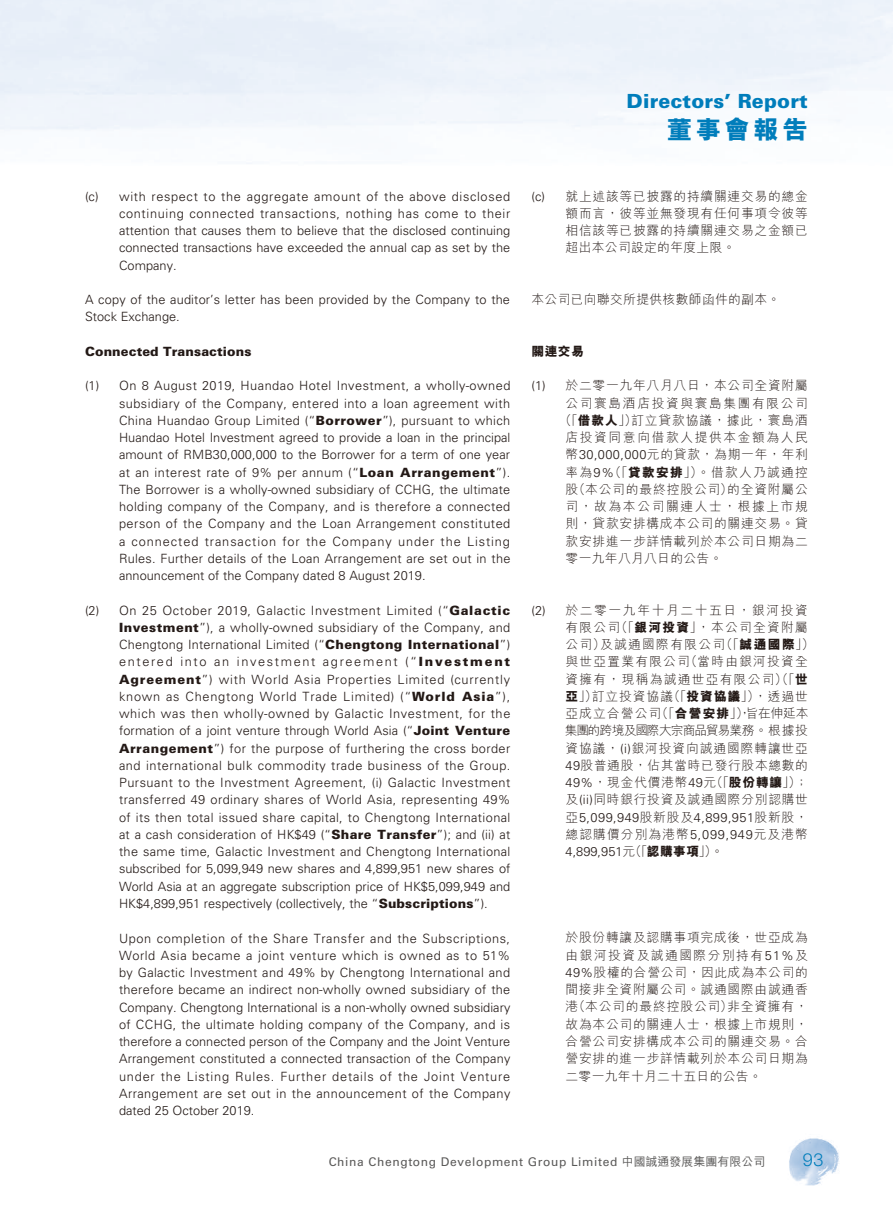
<style>
.page{position:relative;width:893px;height:1212px;background:#fff}
.page>*{position:absolute;margin:0;border:0;box-sizing:border-box;transform-origin:0 0}
.t1{font:800 25.5px "M Hei HK";letter-spacing:.135em;color:#007dbb}
.t2{font:900 19.5px "Univers LT Std";letter-spacing:.01em;color:#007dbb}
.t3{font:300 18px "Helvetica Neue LT Std";color:#007dbb}
.t4{font:300 12.75px/17.2px "Univers LT Std";letter-spacing:.005em;color:#231916;text-align:justify}
.t5{font:300 12.75px/17.2px "M Hei HK";letter-spacing:.06em;color:#231916;text-align:justify}
.t6{font:300 12.75px "M Hei HK";letter-spacing:.125em;color:#231916}
.t7{font:300 12.75px "M Hei HK";letter-spacing:.03em;color:#231916}
.t8{font:300 12.75px "Univers LT Std";letter-spacing:.035em;color:#231916}
.t9{font:300 12.75px "M Hei HK";letter-spacing:.085em;color:#231916}
.t10{font:900 12.75px "Univers LT Std";letter-spacing:.01em;color:#231916}
.t11{font:300 12.75px "M Hei HK";letter-spacing:.095em;color:#231916}
.t12{font:800 12.75px "M Hei HK";color:#231916}
.t13{font:12px "Univers LT Std";letter-spacing:.055em;color:#595857}
.s1{font-weight:900}
.s2{font-family:"Univers LT Std"}
.s3{font-weight:800}
.s4{font-family:"M Hei HK"}
.s5{font-family:"M Hei HK";font-weight:800}
.s6{font-family:"M Hei HK";font-weight:500}
</style>
<div class="page">
<p class="t4" style="left:119px;top:187px;width:393px;text-indent:-34px">(c) with respect to the aggregate amount of the above disclosed continuing connected transactions, nothing has come to their attention that causes them to believe that the disclosed continuing connected transactions have exceeded the annual cap as set by the Company.</p>
<p class="t4" style="left:85px;top:291px;width:426px">A copy of the auditor’s letter has been provided by the Company to the<br>Stock Exchange.</p>
<p class="t10" style="left:85px;top:343px;width:168px">Connected Transactions</p>
<p class="t4" style="left:119px;top:377px;width:393px;text-indent:-34px">(1) On 8 August 2019, Huandao Hotel Investment, a wholly-owned subsidiary of the Company, entered into a loan agreement with China Huandao Group Limited (“<span class="s1">Borrower</span>”), pursuant to which Huandao Hotel Investment agreed to provide a loan in the principal amount of RMB30,000,000 to the Borrower for a term of one year at an interest rate of 9% per annum (“<span class="s1">Loan Arrangement</span>”).<br>The Borrower is a wholly-owned subsidiary of CCHG, the ultimate holding company of the Company, and is therefore a connected person of the Company and the Loan Arrangement constituted a connected transaction for the Company under the Listing Rules. Further details of the Loan Arrangement are set out in the announcement of the Company dated 8 August 2019.</p>
<p class="t4" style="left:119px;top:601px;width:393px;text-indent:-34px">(2) On 25 October 2019, Galactic Investment Limited (“<span class="s1">Galactic Investment</span>”), a wholly-owned subsidiary of the Company, and Chengtong International Limited (“<span class="s1">Chengtong International</span>”) entered into an investment agreement (“<span class="s1">Investment Agreement</span>”) with World Asia Properties Limited (currently known as Chengtong World Trade Limited) (“<span class="s1">World Asia</span>”), which was then wholly-owned by Galactic Investment, for the formation of a joint venture through World Asia (“<span class="s1">Joint Venture Arrangement</span>”) for the purpose of furthering the cross border and international bulk commodity trade business of the Group.<br>Pursuant to the Investment Agreement, (i) Galactic Investment transferred 49 ordinary shares of World Asia, representing 49% of its then total issued share capital, to Chengtong International at a cash consideration of HK$49 (“<span class="s1">Share Transfer</span>”); and (ii) at the same time, Galactic Investment and Chengtong International subscribed for 5,099,949 new shares and 4,899,951 new shares of World Asia at an aggregate subscription price of HK$5,099,949 and HK$4,899,951 respectively (collectively, the “<span class="s1">Subscriptions</span>”).</p>
<p class="t4" style="left:119px;top:929px;width:393px">Upon completion of the Share Transfer and the Subscriptions, World Asia became a joint venture which is owned as to 51% by Galactic Investment and 49% by Chengtong International and therefore became an indirect non-wholly owned subsidiary of the Company. Chengtong International is a non-wholly owned subsidiary of CCHG, the ultimate holding company of the Company, and is therefore a connected person of the Company and the Joint Venture Arrangement constituted a connected transaction of the Company under the Listing Rules. Further details of the Joint Venture Arrangement are set out in the announcement of the Company dated 25 October 2019.</p>
<h2 class="t2" style="left:627px;top:88px;width:183px">Directors’ Report</h2>
<h1 class="t1" style="left:667px;top:117px;width:143px">董事會報告</h1>
<p class="t5" style="left:566px;top:187px;width:244px;text-indent:-34px"><span class="s2">(c)</span> 就上述該等已披露的持續關連交易的總金額而言，彼等並無發現有任何事項令彼等相信該等已披露的持續關連交易之金額已超出本公司設定的年度上限。</p>
<p class="t7" style="left:531px;top:293px;width:250px">本公司已向聯交所提供核數師函件的副本。</p>
<p class="t12" style="left:531px;top:345px;width:54px">關連交易</p>
<p class="t5" style="left:531px;top:377px;width:278px"><span class="s2">(1)</span> 於二零一九年八月八日，本公司全資附屬</p>
<p class="t6" style="left:566px;top:396px;width:244px">公司寰島酒店投資與寰島集團有限公司</p>
<p class="t5" style="left:559px;top:411px;width:250px">（「<span class="s3">借款人</span>」）訂立貸款協議，據此，寰島酒</p>
<p class="t6" style="left:566px;top:431px;width:244px">店投資同意向借款人提供本金額為人民</p>
<p class="t5" style="left:566px;top:446px;width:244px">幣<span class="s2">30,000,000</span>元的貸款，為期一年，年利</p>
<p class="t11" style="left:566px;top:465px;width:244px">率為<span class="s2">9%</span>（「<span class="s3">貸款安排</span>」）。借款人乃誠通控</p>
<p class="t5" style="left:566px;top:480px;width:244px">股（本公司的最終控股公司）的全資附屬公</p>
<p class="t6" style="left:566px;top:500px;width:244px">司，故為本公司關連人士，根據上市規</p>
<p class="t5" style="left:566px;top:515px;width:244px">則，貸款安排構成本公司的關連交易。貸</p>
<p class="t5" style="left:566px;top:532px;width:244px">款安排進一步詳情載列於本公司日期為二</p>
<p class="t7" style="left:566px;top:552px;width:158px">零一九年八月八日的公告。</p>
<p class="t5" style="left:565px;top:601px;width:251px;text-align:left;text-indent:-33px"><span class="s2">(2)</span> 於二零一九年十月二十五日，銀河投資有限公司（「<span class="s3">銀河投資</span>」，本公司全資附屬公司）及誠通國際有限公司（「<span class="s3">誠通國際</span>」）與世亞置業有限公司（當時由銀河投資全資擁有，現稱為誠通世亞有限公司）（「<span class="s3">世亞</span>」）訂立投資協議（「<span class="s3">投資協議</span>」），透過世亞成立合營公司（「<span class="s3">合營安排</span>」），旨在伸延本集團的跨境及國際大宗商品貿易業務。根據投資協議，<span class="s2">(i)</span>銀河投資向誠通國際轉讓世亞<br><span class="s2">49</span>股普通股，佔其當時已發行股本總數的<br><span class="s2">49%</span>，現金代價港幣<span class="s2">49</span>元（「<span class="s3">股份轉讓</span>」）；及<span class="s2">(ii)</span>同時銀行投資及誠通國際分別認購世</p>
<p class="t8" style="left:566px;top:809px;width:244px"><span class="s4">亞</span>5,099,949<span class="s4">股新股及</span>4,899,951<span class="s4">股新股，</span></p>
<p class="t9" style="left:566px;top:828px;width:244px">總認購價分別為港幣<span class="s2">5,099,949</span>元及港幣</p>
<p class="t4" style="left:566px;top:843px;width:159px">4,899,951<span class="s4">元（「</span><span class="s5">認購事項</span><span class="s4">」）。</span></p>
<p class="t5" style="left:566px;top:929px;width:244px">於股份轉讓及認購事項完成後，世亞成為由銀河投資及誠通國際分別持有<span class="s2">51%</span>及<span class="s2">49%</span>股權的合營公司，因此成為本公司的間接非全資附屬公司。誠通國際由誠通香港（本公司的最終控股公司）非全資擁有，故為本公司的關連人士，根據上市規則，合營公司安排構成本公司的關連交易。合營安排的進一步詳情載列於本公司日期為二零一九年十月二十五日的公告。</p>
<p class="t13" style="left:329px;top:1155px;width:438px">China Chengtong Development Group Limited <span class="s6">中國誠通發展集團有限公司</span></p>
<h3 class="t3" style="left:803px;top:1148px;width:22px">93</h3>
</div>
